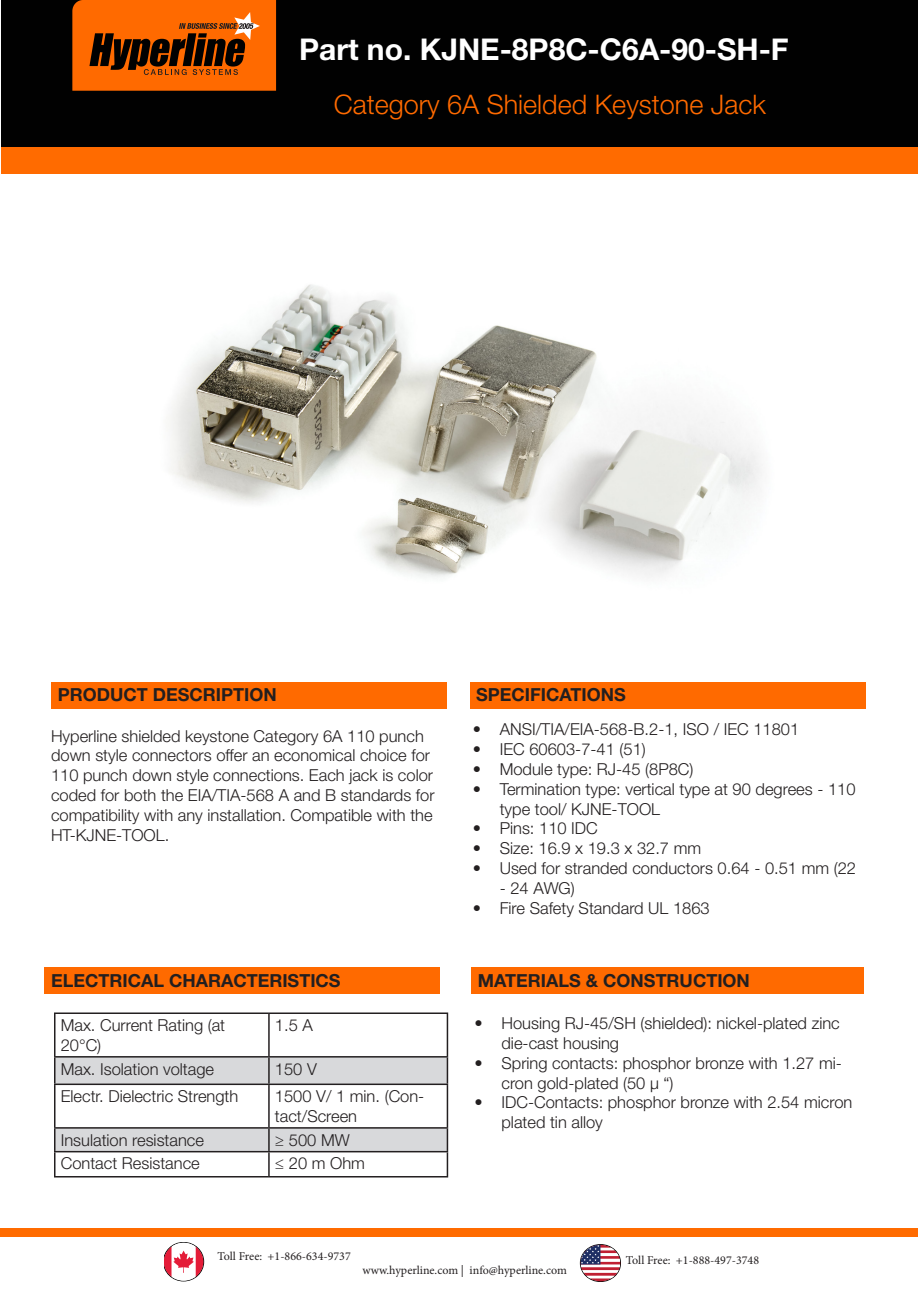
<style>
.page{position:relative;width:918px;height:1296px;background:#fff}
.page>*{position:absolute;margin:0;border:0;box-sizing:border-box;transform-origin:0 0}
.t1{font:700 30px "Helvetica Neue LT Std";color:#fff}
.t2{font:300 27px "Helvetica Neue LT Std";color:#ff6a00}
.t3{font:700 18px "Helvetica Neue LT Std";color:#231f20}
.t4{font:300 16.5px/19.8px "Helvetica Neue LT Std";color:#231f20}
.t5{font:12px "Minion Pro";color:#231f20}
</style>
<div class="page">
<div style="left:1px;top:0;width:917px;height:149px;background:#010101"></div>
<svg style="left:72px;top:0;width:204px;height:91px"></svg>
<div style="left:1px;top:147px;width:917px;height:27px;background:#ff6b00"></div>
<div style="left:51px;top:682px;width:396px;height:27px;background:#ff6a00"></div>
<div style="left:470px;top:682px;width:396px;height:27px;background:#ff6a00"></div>
<div style="left:0;top:1228px;width:918px;height:9px;background:#ff6b00"></div>
<svg style="left:165px;top:1242px;width:39px;height:39px"></svg>
<div style="left:580px;top:1244px;width:41px;height:38px;border:1px solid #010101;border-radius:50%"></div>
<svg style="left:581px;top:1245px;width:39px;height:36px"></svg>
<img style="left:170px;top:284px;width:592px;height:294px">
<hr style="left:54px;top:1012px;width:215px;height:2px;background:#231f20">
<hr style="left:54px;top:1014px;width:2px;height:42px;background:#231f20">
<hr style="left:269px;top:1012px;width:179px;height:2px;background:#231f20">
<hr style="left:268px;top:1014px;width:2px;height:42px;background:#231f20">
<hr style="left:447px;top:1014px;width:1px;height:42px;background:#231f20">
<hr style="left:54px;top:1056px;width:215px;height:2px;background:#231f20">
<hr style="left:54px;top:1058px;width:2px;height:26px;background:#231f20">
<hr style="left:269px;top:1056px;width:179px;height:2px;background:#231f20">
<hr style="left:54px;top:1084px;width:215px;height:1px;background:#231f20">
<hr style="left:54px;top:1085px;width:2px;height:42px;background:#231f20">
<hr style="left:54px;top:1127px;width:215px;height:2px;background:#231f20">
<hr style="left:54px;top:1129px;width:2px;height:22px;background:#231f20">
<hr style="left:54px;top:1151px;width:215px;height:1px;background:#231f20">
<hr style="left:54px;top:1152px;width:2px;height:24px;background:#231f20">
<svg style="left:55px;top:1057px;width:393px;height:119px"></svg>
<hr style="left:54px;top:1176px;width:215px;height:2px;background:#231f20">
<hr style="left:269px;top:1176px;width:179px;height:2px;background:#231f20">
<div style="left:44px;top:967px;width:396px;height:27px;background:#ff6a00"></div>
<div style="left:471px;top:967px;width:393px;height:27px;background:#ff6a00"></div>
<p class="t1" style="left:299px;top:31px;width:491px">Part no. KJNE-8P8C-C6A-90-SH-F</p>
<p class="t2" style="left:334px;top:88px;width:434px">Category 6A Shielded Keystone Jack</p>
<p class="t3" style="left:58px;top:684px;width:221px">PRODUCT DESCRIPTION</p>
<p class="t3" style="left:476px;top:684px;width:151px">SPECIFICATIONS</p>
<p class="t4" style="left:51px;top:725px;width:385px">Hyperline shielded keystone Category 6A 110 punch down style connectors offer an economical choice for 110 punch down style connections. Each jack is color coded for both the EIA/TIA-568 A and B standards for compatibility with any installation. Compatible with the HT-KJNE-TOOL.</p>
<p class="t4" style="left:473px;top:719px;width:328px">• ANSI/TIA/EIA-568-B.2-1, ISO / IEC 11801</p>
<p class="t4" style="left:473px;top:739px;width:175px">• IEC 60603-7-41 (51)</p>
<p class="t4" style="left:473px;top:759px;width:222px">• Module type: RJ-45 (8P8C)</p>
<p class="t4" style="left:500px;top:779px;width:357px;text-indent:-27px">• Termination type: vertical type at 90 degrees - 110 type tool/ KJNE-TOOL</p>
<p class="t4" style="left:473px;top:818px;width:127px">• Pins: 110 IDC</p>
<p class="t4" style="left:473px;top:838px;width:230px">• Size: 16.9 x 19.3 x 32.7 mm</p>
<p class="t4" style="left:473px;top:858px;width:385px">• Used for stranded conductors 0.64 - 0.51 mm (22</p>
<p class="t4" style="left:500px;top:878px;width:77px">- 24 AWG)</p>
<p class="t4" style="left:473px;top:897px;width:239px">• Fire Safety Standard UL 1863</p>
<p class="t3" style="left:51px;top:969px;width:291px">ELECTRICAL CHARACTERISTICS</p>
<p class="t3" style="left:478px;top:969px;width:273px">MATERIALS &amp; CONSTRUCTION</p>
<p class="t4" style="left:502px;top:1013px;width:340px;text-indent:-27px">• Housing RJ-45/SH (shielded): nickel-plated zinc die-cast housing</p>
<p class="t4" style="left:502px;top:1053px;width:342px;text-indent:-27px">• Spring contacts: phosphor bronze with 1.27 mi&shy;cron gold-plated (50 μ “)</p>
<p class="t4" style="left:502px;top:1092px;width:352px;text-indent:-27px">• IDC-Contacts: phosphor bronze with 2.54 micron plated tin alloy</p>
<p class="t4" style="left:61px;top:1015px;width:166px">Max. Current Rating (at<br>20°C)</p>
<p class="t4" style="left:275px;top:1015px;width:39px">1.5 A</p>
<p class="t4" style="left:61px;top:1058px;width:155px">Max. Isolation voltage</p>
<p class="t4" style="left:275px;top:1058px;width:43px">150 V</p>
<p class="t4" style="left:61px;top:1086px;width:179px">Electr. Dielectric Strength</p>
<p class="t4" style="left:275px;top:1086px;width:151px">1500 V/ 1 min. (Con&shy;tact/Screen</p>
<p class="t4" style="left:61px;top:1130px;width:145px">Insulation resistance</p>
<p class="t4" style="left:275px;top:1130px;width:76px">≥ 500 MW</p>
<p class="t4" style="left:61px;top:1153px;width:141px">Contact Resistance</p>
<p class="t4" style="left:275px;top:1153px;width:92px">≤ 20 m Ohm</p>
<p class="t5" style="left:218px;top:1249px;width:135px">Toll Free: +1-866-634-9737</p>
<p class="t5" style="left:626px;top:1252px;width:135px">Toll Free: +1-888-497-3748</p>
<p class="t5" style="left:363px;top:1263px;width:206px">www.hyperline.com | info@hyperline.com</p>
</div>
